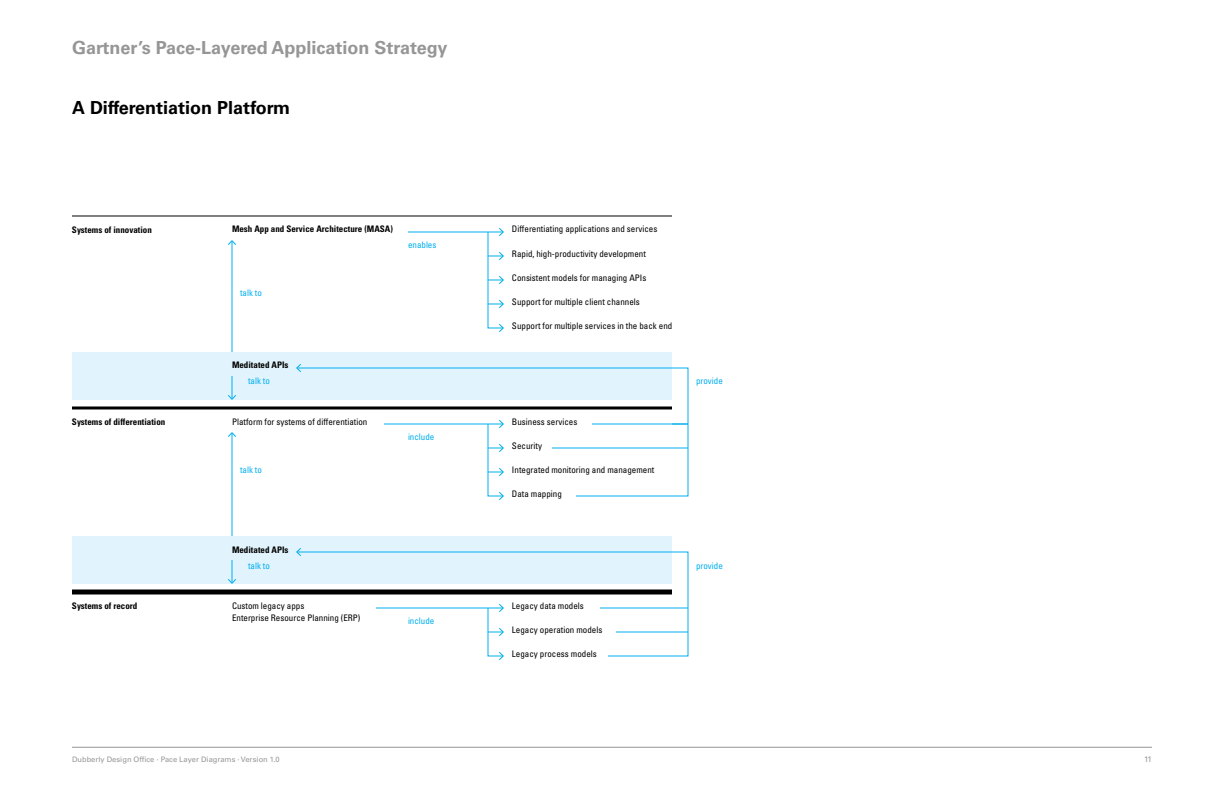
<style>
.page{position:relative;width:1224px;height:792px;background:#fff}
.page>*{position:absolute;margin:0;border:0;box-sizing:border-box;transform-origin:0 0}
.t1{font:700 18px "Univers";color:#969696}
.t2{font:700 18px "Univers";color:#000}
.t3{font:condensed 9px/12px "Univers";color:#000}
.t4{font:700 condensed 9px "Univers";color:#000}
.t5{font:condensed 9px "Univers";color:#00aeef}
.t6{font:8px "Univers";color:#969696}
.t7{font:7.5px "Univers";letter-spacing:.005em;color:#969696}
</style>
<div class="page">
<div style="left:72px;top:590px;width:600px;height:5px;background:#000"></div>
<hr style="left:72px;top:406px;width:600px;height:3px;background:#000">
<hr style="left:72px;top:215px;width:600px;height:1px;background:#000">
<div style="left:72px;top:352px;width:600px;height:48px;background:#e1f4fd"></div>
<div style="left:72px;top:536px;width:600px;height:48px;background:#e1f4fd"></div>
<hr style="left:232px;top:433px;width:1px;height:103px;background:#00aeef">
<svg style="left:228px;top:432px;width:8px;height:5px"></svg>
<hr style="left:232px;top:241px;width:1px;height:111px;background:#00aeef">
<svg style="left:228px;top:240px;width:8px;height:5px"></svg>
<svg style="left:228px;top:560px;width:8px;height:24px"></svg>
<svg style="left:228px;top:376px;width:8px;height:24px"></svg>
<hr style="left:408px;top:231px;width:95px;height:1px;background:#00aeef">
<svg style="left:487px;top:228px;width:17px;height:104px"></svg>
<svg style="left:296px;top:551px;width:393px;height:106px"></svg>
<svg style="left:296px;top:548px;width:5px;height:8px"></svg>
<svg style="left:296px;top:367px;width:393px;height:130px"></svg>
<svg style="left:296px;top:364px;width:5px;height:8px"></svg>
<hr style="left:72px;top:747px;width:1080px;height:1px;background:#939598">
<h1 class="t1" style="left:72px;top:37px;width:377px">Gartner’s Pace-Layered Application Strategy</h1>
<h1 class="t2" style="left:72px;top:97px;width:220px">A Differentiation Platform</h1>
<p class="t4" style="left:72px;top:224px;width:81px">Systems of innovation</p>
<p class="t4" style="left:232px;top:224px;width:162px">Mesh App and Service Architecture (MASA)</p>
<p class="t3" style="left:512px;top:223px;width:147px">Differentiating applications and services</p>
<p class="t3" style="left:512px;top:247px;width:135px">Rapid, high-productivity development</p>
<p class="t3" style="left:512px;top:271px;width:136px">Consistent models for managing APIs</p>
<p class="t3" style="left:512px;top:295px;width:129px">Support for multiple client channels</p>
<p class="t3" style="left:512px;top:319px;width:162px">Support for multiple services in the back end</p>
<p class="t5" style="left:408px;top:240px;width:30px">enables</p>
<p class="t5" style="left:240px;top:288px;width:23px">talk to</p>
<p class="t4" style="left:232px;top:360px;width:58px">Meditated APIs</p>
<p class="t5" style="left:248px;top:376px;width:23px">talk to</p>
<p class="t5" style="left:696px;top:376px;width:28px">provide</p>
<p class="t4" style="left:72px;top:416px;width:95px">Systems of differentiation</p>
<p class="t3" style="left:232px;top:415px;width:137px">Platform for systems of differentiation</p>
<p class="t3" style="left:512px;top:415px;width:67px">Business services</p>
<p class="t5" style="left:408px;top:432px;width:28px">include</p>
<p class="t3" style="left:512px;top:439px;width:31px">Security</p>
<p class="t3" style="left:512px;top:487px;width:51px">Data mapping</p>
<p class="t5" style="left:240px;top:464px;width:23px">talk to</p>
<p class="t3" style="left:512px;top:463px;width:144px">Integrated monitoring and management</p>
<p class="t4" style="left:232px;top:544px;width:58px">Meditated APIs</p>
<p class="t5" style="left:248px;top:560px;width:23px">talk to</p>
<p class="t5" style="left:696px;top:560px;width:28px">provide</p>
<p class="t4" style="left:72px;top:600px;width:67px">Systems of record</p>
<p class="t3" style="left:232px;top:599px;width:130px">Custom legacy apps<br>Enterprise Resource Planning (ERP)</p>
<p class="t3" style="left:512px;top:599px;width:73px">Legacy data models</p>
<p class="t3" style="left:512px;top:623px;width:92px">Legacy operation models</p>
<p class="t3" style="left:512px;top:647px;width:86px">Legacy process models</p>
<p class="t5" style="left:408px;top:616px;width:28px">include</p>
<p class="t7" style="left:72px;top:755px;width:209px">Dubberly Design Office · Pace Layer Diagrams · Version 1.0</p>
<p class="t6" style="left:1144px;top:754px;width:9px">11</p>
</div>
